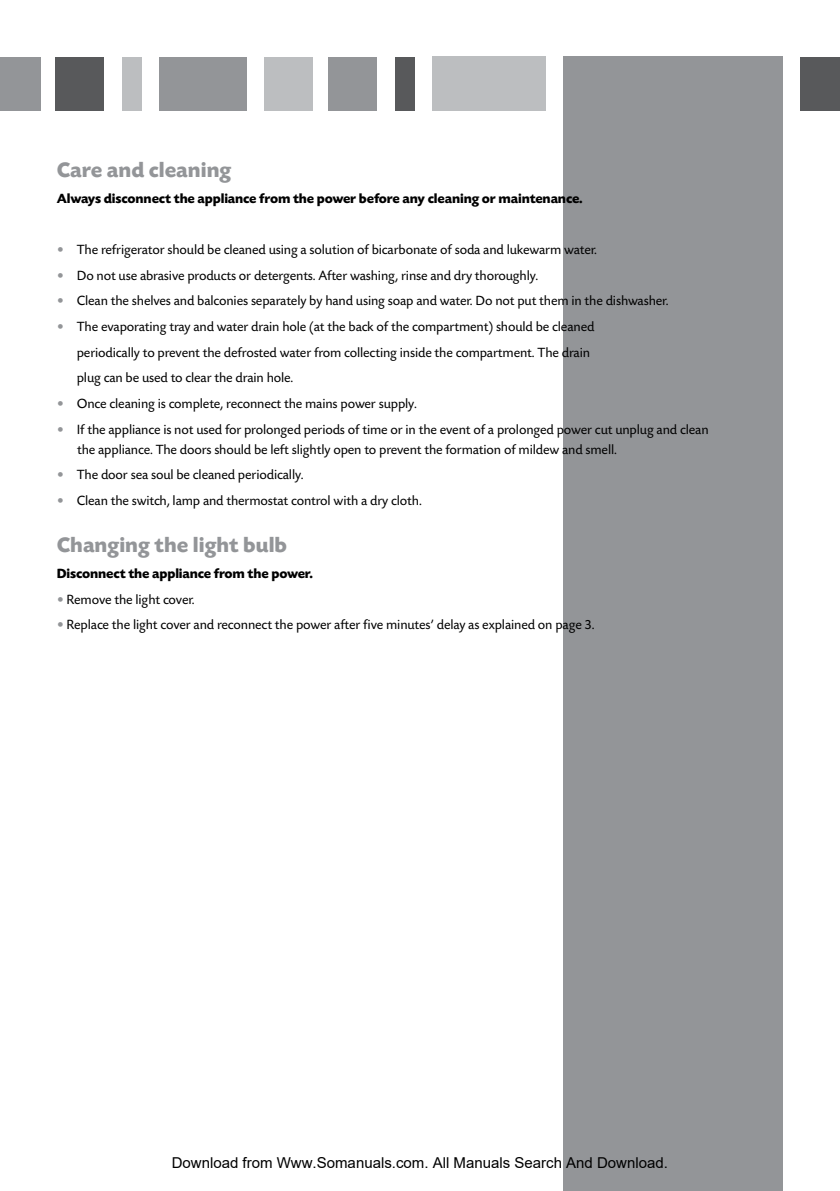
<style>
.page{position:relative;width:840px;height:1191px;background:#fff}
.page>*{position:absolute;margin:0;border:0;box-sizing:border-box;transform-origin:0 0}
.t1{font:700 22px "Today SB";color:#939598}
.t2{font:15px "Arial";color:#000}
.t3{font:14px/25.6px "Today SB";letter-spacing:-.01em;color:#000}
.t4{font:700 14px "Today SB";letter-spacing:-.01em;color:#000}
.s1{color:#939598}
</style>
<div class="page">
<div style="left:800px;top:57px;width:39px;height:53px;background:#58595b"></div>
<div style="left:563px;top:57px;width:219px;height:1134px;background:#939598"></div>
<div style="left:394px;top:57px;width:20px;height:53px;background:#58595b"></div>
<div style="left:328px;top:57px;width:48px;height:53px;background:#939598"></div>
<div style="left:264px;top:57px;width:48px;height:53px;background:#bcbec0"></div>
<div style="left:159px;top:57px;width:88px;height:53px;background:#939598"></div>
<div style="left:122px;top:57px;width:19px;height:53px;background:#bcbec0"></div>
<div style="left:56px;top:57px;width:48px;height:53px;background:#58595b"></div>
<div style="left:0;top:57px;width:40px;height:53px;background:#939598"></div>
<div style="left:432px;top:57px;width:113px;height:54px;background:#bcbec0"></div>
<h1 class="t1" style="left:57px;top:158px;width:176px">Care and cleaning</h1>
<p class="t4" style="left:57px;top:190px;width:527px">Always disconnect the appliance from the power before any cleaning or maintenance.</p>
<p class="t3" style="left:57px;top:237px;width:541px"><span class="s1">•</span> The refrigerator should be cleaned using a solution of bicarbonate of soda and lukewarm water.</p>
<p class="t3" style="left:57px;top:263px;width:483px"><span class="s1">•</span> Do not use abrasive products or detergents. After washing, rinse and dry thoroughly.</p>
<p class="t3" style="left:57px;top:288px;width:613px"><span class="s1">•</span> Clean the shelves and balconies separately by hand using soap and water. Do not put them in the dishwasher.</p>
<p class="t3" style="left:77px;top:314px;width:519px;text-indent:-20px"><span class="s1">•</span> The evaporating tray and water drain hole (at the back of the compartment) should be cleaned periodically to prevent the defrosted water from collecting inside the compartment. The drain plug can be used to clear the drain hole.</p>
<p class="t3" style="left:57px;top:391px;width:361px"><span class="s1">•</span> Once cleaning is complete, reconnect the mains power supply.</p>
<p class="t3" style="left:77px;top:420px;width:632px;line-height:20px;text-indent:-20px"><span class="s1">•</span> If the appliance is not used for prolonged periods of time or in the event of a prolonged power cut unplug and clean the appliance. The doors should be left slightly open to prevent the formation of mildew and smell.</p>
<p class="t3" style="left:57px;top:462px;width:248px"><span class="s1">•</span> The door sea soul be cleaned periodically.</p>
<p class="t3" style="left:57px;top:488px;width:366px"><span class="s1">•</span> Clean the switch, lamp and thermostat control with a dry cloth.</p>
<h1 class="t1" style="left:57px;top:533px;width:232px">Changing the light bulb</h1>
<p class="t4" style="left:57px;top:566px;width:257px">Disconnect the appliance from the power.</p>
<p class="t3" style="left:57px;top:587px;width:139px"><span class="s1">•</span> Remove the light cover.</p>
<p class="t3" style="left:57px;top:612px;width:539px"><span class="s1">•</span> Replace the light cover and reconnect the power after five minutes’ delay as explained on page 3.</p>
<p class="t2" style="left:172px;top:1154px;width:497px">Download from Www.Somanuals.com. All Manuals Search And Download.</p>
</div>
